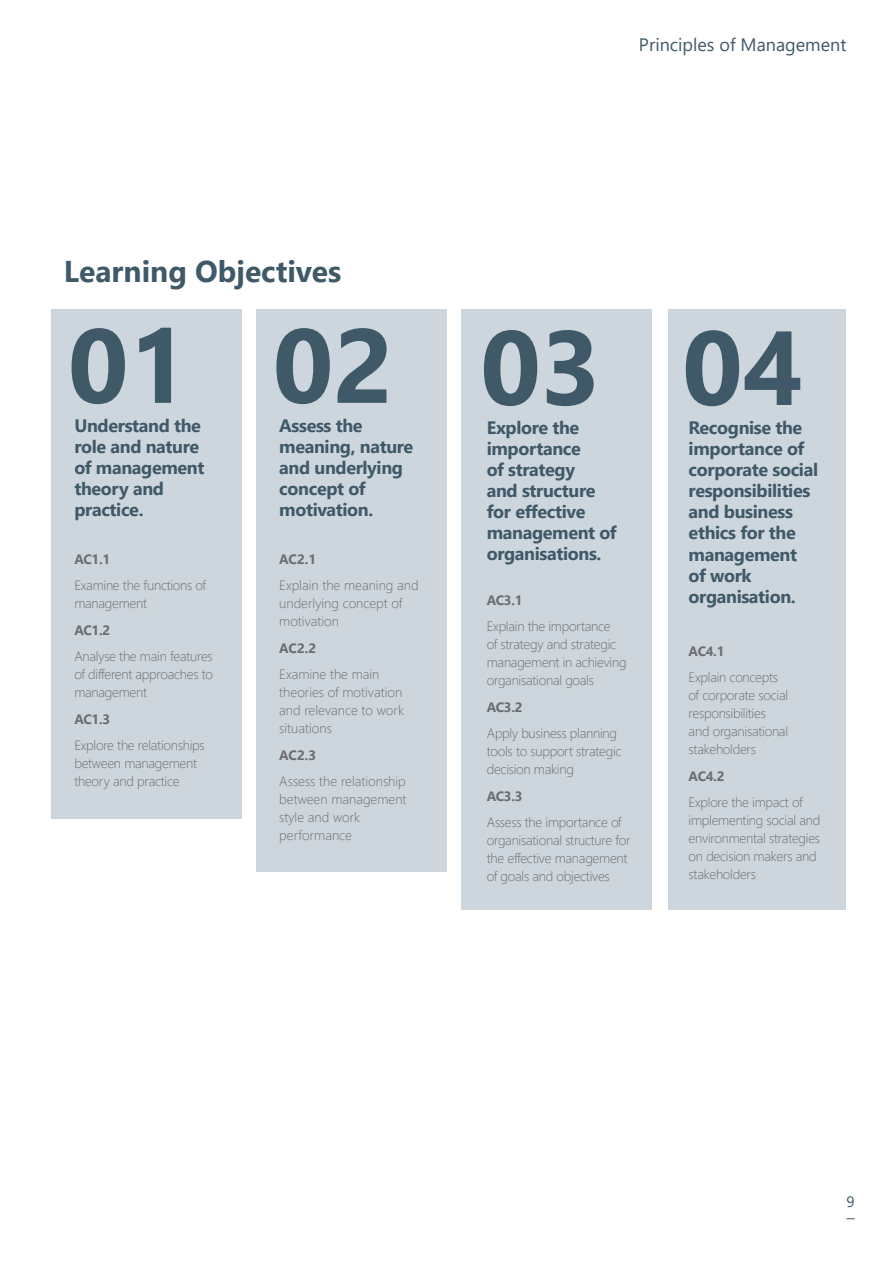
<style>
.page{position:relative;width:893px;height:1263px;background:#fff}
.page>*{position:absolute;margin:0;border:0;box-sizing:border-box;transform-origin:0 0}
._05E_Large_number_list{font:700 105px "Segoe UI";color:#405968}
._10a_List_Header{font:700 30px "Segoe UI";color:#405968}
._05d_Sub_Pull_Copy{font:700 18px/21px "Segoe UI";letter-spacing:-.02em;color:#405968}
._10a_List_Header-2{font:18px "Segoe UI";color:#405968}
.t1{font:15px "Segoe UI";color:#405968}
._05d_Sub_Pull_Copy-2{font:300 13.5px/18px "Segoe UI";letter-spacing:-.02em;color:#6c6d70}
._05d_Sub_Pull_Copy-3{font:300 13.5px/18px "Segoe UI";color:#6c6d70}
._05d_Sub_Pull_Copy-4{font:700 13.5px "Segoe UI";letter-spacing:-.02em;color:#6c6d70}
</style>
<div class="page">
<div style="left:256px;top:309px;width:190px;height:562px;background:#cdd6dd"></div>
<div style="left:51px;top:309px;width:191px;height:510px;background:#cdd6dd"></div>
<div style="left:461px;top:309px;width:191px;height:600px;background:#cdd6dd"></div>
<div style="left:668px;top:309px;width:178px;height:600px;background:#cdd6dd"></div>
<p class="_10a_List_Header-2" style="left:639px;top:28px;width:209px">Principles of Management</p>
<p class="_10a_List_Header" style="left:64px;top:243px;width:279px">Learning Objectives</p>
<p class="_05E_Large_number_list" style="left:68px;top:267px;width:122px">01</p>
<p class="_05d_Sub_Pull_Copy" style="left:74px;top:414px;width:132px">Understand the role and nature of management theory and practice.</p>
<p class="_05d_Sub_Pull_Copy-4" style="left:74px;top:546px;width:37px">AC1.1</p>
<p class="_05d_Sub_Pull_Copy-2" style="left:74px;top:575px;width:133px">Examine the functions of management</p>
<p class="_05d_Sub_Pull_Copy-4" style="left:74px;top:617px;width:37px">AC1.2</p>
<p class="_05d_Sub_Pull_Copy-2" style="left:74px;top:646px;width:140px;text-align:justify">Analyse the main features of different approaches to management</p>
<p class="_05d_Sub_Pull_Copy-4" style="left:74px;top:706px;width:37px">AC1.3</p>
<p class="_05d_Sub_Pull_Copy-2" style="left:74px;top:735px;width:132px">Explore the relationships between management theory and practice</p>
<p class="_05E_Large_number_list" style="left:273px;top:267px;width:122px">02</p>
<p class="_05d_Sub_Pull_Copy" style="left:279px;top:414px;width:136px">Assess the meaning, nature and underlying concept of motivation.</p>
<p class="_05d_Sub_Pull_Copy-4" style="left:279px;top:546px;width:38px">AC2.1</p>
<p class="_05d_Sub_Pull_Copy-3" style="left:279px;top:575px;width:141px">Explain the meaning and underlying concept of motivation</p>
<p class="_05d_Sub_Pull_Copy-4" style="left:279px;top:635px;width:38px">AC2.2</p>
<p class="_05d_Sub_Pull_Copy-3" style="left:279px;top:664px;width:126px">Examine the main theories of motivation and relevance to work situations</p>
<p class="_05d_Sub_Pull_Copy-4" style="left:279px;top:742px;width:38px">AC2.3</p>
<p class="_05d_Sub_Pull_Copy-3" style="left:279px;top:771px;width:129px">Assess the relationship between management style and work performance</p>
<p class="_05E_Large_number_list" style="left:480px;top:268px;width:122px">03</p>
<p class="_05d_Sub_Pull_Copy" style="left:487px;top:416px;width:132px">Explore the importance<br>of strategy<br>and structure for effective management of organisations.</p>
<p class="_05d_Sub_Pull_Copy-4" style="left:487px;top:587px;width:37px">AC3.1</p>
<p class="_05d_Sub_Pull_Copy-2" style="left:487px;top:616px;width:141px">Explain the importance<br>of strategy and strategic management in achieving organisational goals</p>
<p class="_05d_Sub_Pull_Copy-4" style="left:487px;top:694px;width:37px">AC3.2</p>
<p class="_05d_Sub_Pull_Copy-2" style="left:487px;top:723px;width:136px">Apply business planning tools to support strategic decision making</p>
<p class="_05d_Sub_Pull_Copy-4" style="left:487px;top:783px;width:37px">AC3.3</p>
<p class="_05d_Sub_Pull_Copy-2" style="left:487px;top:812px;width:145px">Assess the importance of organisational structure for the effective management of goals and objectives</p>
<p class="_05E_Large_number_list" style="left:682px;top:269px;width:122px">04</p>
<p class="_05d_Sub_Pull_Copy" style="left:689px;top:416px;width:131px">Recognise the importance of corporate social responsibilities and business ethics for the management of work organisation.</p>
<p class="_05d_Sub_Pull_Copy-4" style="left:689px;top:638px;width:37px">AC4.1</p>
<p class="_05d_Sub_Pull_Copy-2" style="left:689px;top:667px;width:101px">Explain concepts of corporate social responsibilities and organisational stakeholders</p>
<p class="_05d_Sub_Pull_Copy-4" style="left:689px;top:763px;width:37px">AC4.2</p>
<p class="_05d_Sub_Pull_Copy-2" style="left:689px;top:792px;width:133px">Explore the impact of implementing social and environmental strategies on decision makers and stakeholders</p>
<p class="t1" style="left:847px;top:1187px;width:10px">9</p>
</div>
